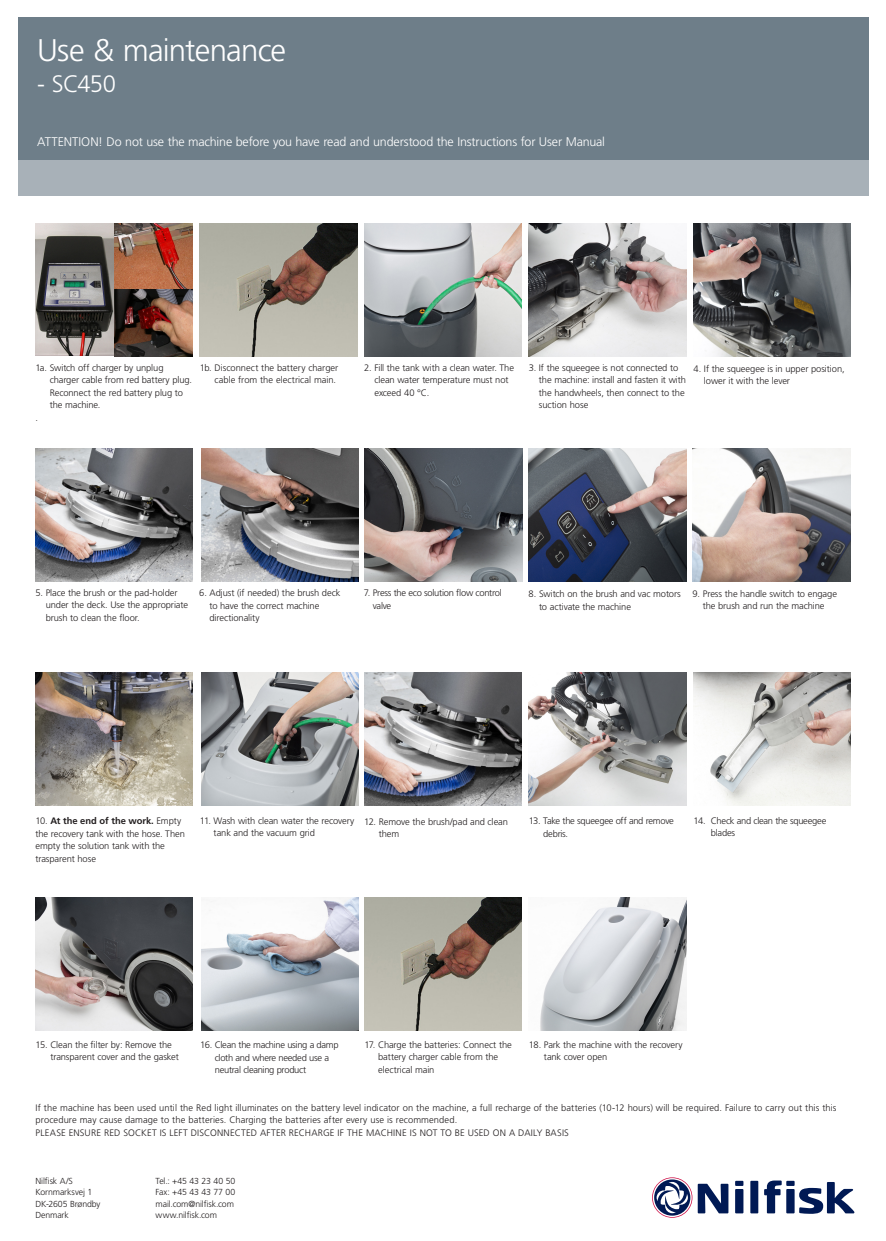
<style>
.page{position:relative;width:886px;height:1241px;background:#fff}
.page>*{position:absolute;margin:0;border:0;box-sizing:border-box;transform-origin:0 0}
.t1{font:300 31.25px "Frutiger LT Std";letter-spacing:-.025em;color:#fff}
.t2{font:300 23.75px "Frutiger LT Std";letter-spacing:-.03em;color:#fff}
.N_Body_text_15_20{font:300 12.5px "Frutiger LT Std";letter-spacing:-.015em;color:#fff}
.N_Body_text_15_20-2{font:300 9.38px/12.5px "Frutiger LT Std";letter-spacing:-.01em;color:#231f20}
.N_Body_text_15_20-3{font:300 9.38px/12.5px "Frutiger LT Std";letter-spacing:-.03em;color:#231f20}
.N_Body_text_15_20-4{font:300 9.38px "Frutiger LT Std";letter-spacing:.015em;color:#231f20}
.N_Body_text_15_20-5{font:300 9.38px/12.5px "Frutiger LT Std";letter-spacing:-.035em;color:#231f20}
.t3{font:300 8.75px/11.2px "Frutiger LT Std";letter-spacing:-.015em;color:#231f20}
.s1{font-weight:700}
</style>
<div class="page">
<div style="left:18px;top:18px;width:850px;height:142px;background:#6e7e89"></div>
<div style="left:18px;top:160px;width:850px;height:36px;background:#a8b1b8"></div>
<div style="left:750px;top:1180px;width:8px;height:33px;background:#001954"></div>
<svg style="left:698px;top:1183px;width:30px;height:30px"></svg>
<div style="left:735px;top:1188px;width:8px;height:25px;background:#001954"></div>
<div style="left:786px;top:1188px;width:8px;height:25px;background:#001954"></div>
<div style="left:735px;top:1180px;width:8px;height:5px;background:#001954"></div>
<div style="left:786px;top:1180px;width:8px;height:5px;background:#001954"></div>
<svg style="left:764px;top:1180px;width:18px;height:33px"></svg>
<svg style="left:799px;top:1182px;width:56px;height:31px"></svg>
<svg style="left:652px;top:1177px;width:40px;height:40px"></svg>
<img style="left:529px;top:672px;width:157px;height:133px">
<img style="left:364px;top:672px;width:158px;height:133px">
<img style="left:365px;top:448px;width:157px;height:133px">
<img style="left:529px;top:448px;width:157px;height:133px">
<img style="left:693px;top:448px;width:157px;height:133px">
<img style="left:35px;top:223px;width:158px;height:133px">
<img style="left:201px;top:448px;width:158px;height:133px">
<img style="left:200px;top:223px;width:157px;height:133px">
<img style="left:364px;top:223px;width:158px;height:133px">
<img style="left:529px;top:223px;width:157px;height:133px">
<img style="left:693px;top:223px;width:157px;height:133px">
<img style="left:35px;top:448px;width:158px;height:133px">
<img style="left:201px;top:897px;width:158px;height:133px">
<img style="left:35px;top:672px;width:158px;height:133px">
<img style="left:201px;top:672px;width:158px;height:133px">
<img style="left:693px;top:672px;width:157px;height:133px">
<img style="left:364px;top:897px;width:158px;height:133px">
<img style="left:540px;top:897px;width:146px;height:133px">
<img style="left:35px;top:897px;width:158px;height:133px">
<p class="t1" style="left:37px;top:32px;width:250px">Use &amp; maintenance</p>
<p class="t2" style="left:37px;top:70px;width:80px">- SC450</p>
<p class="N_Body_text_15_20" style="left:37px;top:134px;width:569px">ATTENTION! Do not use the machine before you have read and understood the Instructions for User Manual</p>
<p class="N_Body_text_15_20-2" style="left:50px;top:361px;width:144px;text-indent:-14px">1a. Switch off charger by unplug charger cable from red battery plug.<br>Reconnect the red battery plug to the machine.</p>
<p class="N_Body_text_15_20-2" style="left:35px;top:411px;width:4px">.</p>
<p class="N_Body_text_15_20-2" style="left:200px;top:361px;width:140px;text-align:right">1b. Disconnect the battery charger cable from the electrical main.</p>
<p class="N_Body_text_15_20-2" style="left:539px;top:361px;width:149px;text-indent:-10px">3. If the squeegee is not connected to the machine: install and fasten it with the handwheels, then connect to the suction hose</p>
<p class="N_Body_text_15_20-2" style="left:374px;top:361px;width:141px;text-indent:-10px">2. Fill the tank with a clean water. The clean water temperature must not exceed 40 °C.</p>
<p class="N_Body_text_15_20-2" style="left:704px;top:362px;width:142px;text-indent:-10px">4. If the squeegee is in upper position, lower it with the lever</p>
<p class="N_Body_text_15_20-2" style="left:46px;top:586px;width:144px;text-indent:-10px">5. Place the brush or the pad-holder under the deck. Use the appropriate brush to clean the floor.</p>
<p class="N_Body_text_15_20-2" style="left:692px;top:587px;width:146px;text-align:center">9. Press the handle switch to engage the brush and run the machine</p>
<p class="N_Body_text_15_20-2" style="left:210px;top:586px;width:132px;text-indent:-10px">6. Adjust (if needed) the brush deck to have the correct machine directionality</p>
<p class="N_Body_text_15_20-2" style="left:539px;top:587px;width:143px;text-indent:-10px">8. Switch on the brush and vac motors to activate the machine</p>
<p class="N_Body_text_15_20-3" style="left:373px;top:586px;width:131px;text-indent:-9px">7. Press the eco solution flow control valve</p>
<p class="N_Body_text_15_20-2" style="left:35px;top:814px;width:151px">10. <span class="s1">At the end of the work.</span> Empty the recovery tank with the hose. Then empty the solution tank with the trasparent hose</p>
<p class="N_Body_text_15_20-2" style="left:214px;top:814px;width:142px;text-indent:-14px">11. Wash with clean water the recovery tank and the vacuum grid</p>
<p class="N_Body_text_15_20-2" style="left:379px;top:815px;width:131px;text-indent:-15px">12. Remove the brush/pad and clean them</p>
<p class="N_Body_text_15_20-3" style="left:543px;top:814px;width:132px;text-indent:-15px">13. Take the squeegee off and remove debris.</p>
<p class="N_Body_text_15_20-3" style="left:711px;top:814px;width:117px;text-indent:-17px">14. Check and clean the squeegee blades</p>
<p class="N_Body_text_15_20-2" style="left:50px;top:1038px;width:130px;text-indent:-15px">15. Clean the filter by: Remove the transparent cover and the gasket</p>
<p class="N_Body_text_15_20-5" style="left:215px;top:1038px;width:125px;text-indent:-15px">16. Clean the machine using a damp cloth and where needed use a neutral cleaning product</p>
<p class="N_Body_text_15_20-2" style="left:544px;top:1038px;width:140px;text-indent:-15px">18. Park the machine with the recovery tank cover open</p>
<p class="N_Body_text_15_20-2" style="left:378px;top:1038px;width:135px;text-indent:-14px">17. Charge the batteries: Connect the battery charger cable from the electrical main</p>
<p class="N_Body_text_15_20-2" style="left:36px;top:1101px;width:802px">If the machine has been used until the Red light illuminates on the battery level indicator on the machine, a full recharge of the batteries (10-12 hours) will be required. Failure to carry out this this procedure may cause damage to the batteries. Charging the batteries after every use is recommended.</p>
<p class="N_Body_text_15_20-4" style="left:36px;top:1127px;width:535px">PLEASE ENSURE RED SOCKET IS LEFT DISCONNECTED AFTER RECHARGE IF THE MACHINE IS NOT TO BE USED ON A DAILY BASIS</p>
<p class="t3" style="left:35px;top:1175px;width:67px">Nilfisk A/S<br>Kornmarksvej 1<br>DK-2605 Brøndby<br>Denmark</p>
<p class="t3" style="left:156px;top:1175px;width:81px">Tel.: +45 43 23 40 50<br>Fax: +45 43 43 77 00 mail.com@nilfisk.com www.nilfisk.com</p>
</div>
